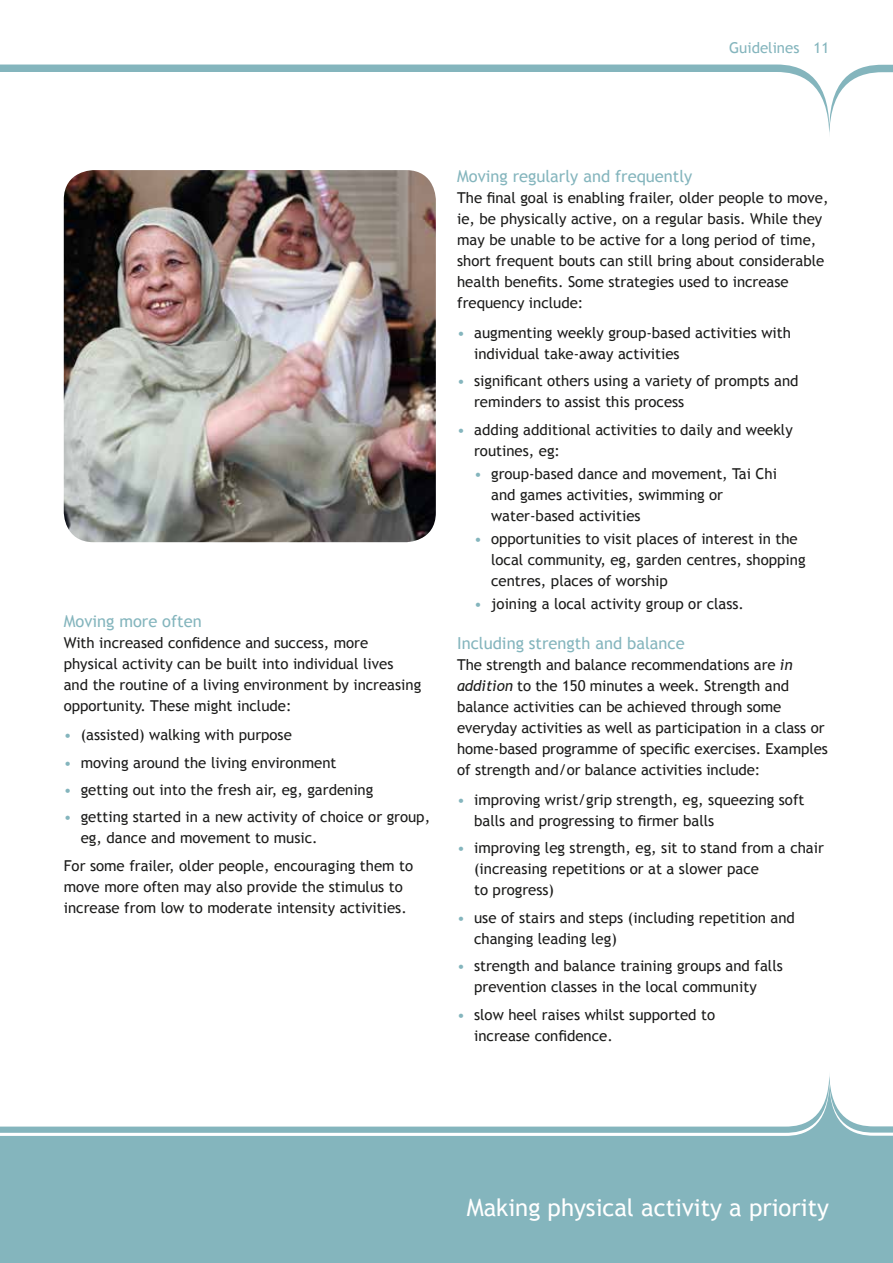
<style>
.page{position:relative;width:893px;height:1263px;background:#fff}
.page>*{position:absolute;margin:0;border:0;box-sizing:border-box;transform-origin:0 0}
.t1{font:24px "Trebuchet MS";color:#fff}
.t2{font:16.5px "Trebuchet MS";color:#84b5bd}
.t3{font:15px/21px "Trebuchet MS";color:#1c1c1b}
.t4{font:15px "Trebuchet MS";color:#84b5bd}
.s1{color:#84b5bd}
.s2{font-style:italic}
</style>
<div class="page">
<svg style="left:0;top:1081px;width:893px;height:182px;fill:#84b5bd"></svg>
<svg style="left:0;top:65px;width:893px;height:69px"></svg>
<img style="left:64px;top:170px;width:372px;height:372px">
<p class="t4" style="left:729px;top:38px;width:72px">Guidelines</p>
<p class="t4" style="left:813px;top:38px;width:17px">11</p>
<p class="t2" style="left:64px;top:611px;width:140px">Moving more often</p>
<p class="t3" style="left:64px;top:632px;width:359px">With increased confidence and success, more physical activity can be built into individual lives and the routine of a living environment by increasing opportunity. These might include:</p>
<p class="t3" style="left:64px;top:724px;width:230px"><span class="s1">•</span> (assisted) walking with purpose</p>
<p class="t3" style="left:64px;top:752px;width:274px"><span class="s1">•</span> moving around the living environment</p>
<p class="t3" style="left:64px;top:779px;width:311px"><span class="s1">•</span> getting out into the fresh air, eg, gardening</p>
<p class="t3" style="left:81px;top:807px;width:351px;text-indent:-17px"><span class="s1">•</span> getting started in a new activity of choice or group, eg, dance and movement to music.</p>
<p class="t3" style="left:64px;top:855px;width:351px">For some frailer, older people, encouraging them to move more often may also provide the stimulus to increase from low to moderate intensity activities.</p>
<p class="t2" style="left:457px;top:167px;width:237px">Moving regularly and frequently</p>
<p class="t3" style="left:457px;top:188px;width:373px">The final goal is enabling frailer, older people to move, ie, be physically active, on a regular basis. While they may be unable to be active for a long period of time, short frequent bouts can still bring about considerable health benefits. Some strategies used to increase frequency include:</p>
<p class="t3" style="left:474px;top:322px;width:318px;text-indent:-17px"><span class="s1">•</span> augmenting weekly group-based activities with individual take-away activities</p>
<p class="t3" style="left:474px;top:371px;width:326px;text-indent:-17px"><span class="s1">•</span> significant others using a variety of prompts and reminders to assist this process</p>
<p class="t3" style="left:474px;top:419px;width:320px;text-indent:-17px"><span class="s1">•</span> adding additional activities to daily and weekly routines, eg:</p>
<p class="t3" style="left:491px;top:463px;width:287px;text-indent:-17px"><span class="s1">•</span> group-based dance and movement, Tai Chi and games activities, swimming or water-based activities</p>
<p class="t3" style="left:491px;top:528px;width:316px;text-indent:-17px"><span class="s1">•</span> opportunities to visit places of interest in the local community, eg, garden centres, shopping centres, places of worship</p>
<p class="t3" style="left:474px;top:593px;width:271px"><span class="s1">•</span> joining a local activity group or class.</p>
<p class="t2" style="left:457px;top:634px;width:229px">Including strength and balance</p>
<p class="t3" style="left:457px;top:655px;width:372px">The strength and balance recommendations are <span class="s2">in addition</span> to the 150 minutes a week. Strength and balance activities can be achieved through some everyday activities as well as participation in a class or home-based programme of specific exercises. Examples of strength and/or balance activities include:</p>
<p class="t3" style="left:474px;top:789px;width:332px;text-indent:-17px"><span class="s1">•</span> improving wrist/grip strength, eg, squeezing soft balls and progressing to firmer balls</p>
<p class="t3" style="left:474px;top:838px;width:351px;text-indent:-17px"><span class="s1">•</span> improving leg strength, eg, sit to stand from a chair (increasing repetitions or at a slower pace<br>to progress)</p>
<p class="t3" style="left:474px;top:907px;width:322px;text-indent:-17px"><span class="s1">•</span> use of stairs and steps (including repetition and changing leading leg)</p>
<p class="t3" style="left:474px;top:955px;width:310px;text-indent:-17px"><span class="s1">•</span> strength and balance training groups and falls prevention classes in the local community</p>
<p class="t3" style="left:474px;top:1004px;width:243px;text-indent:-17px"><span class="s1">•</span> slow heel raises whilst supported to increase confidence.</p>
<h1 class="t1" style="left:467px;top:1193px;width:364px">Making physical activity a priority</h1>
</div>
